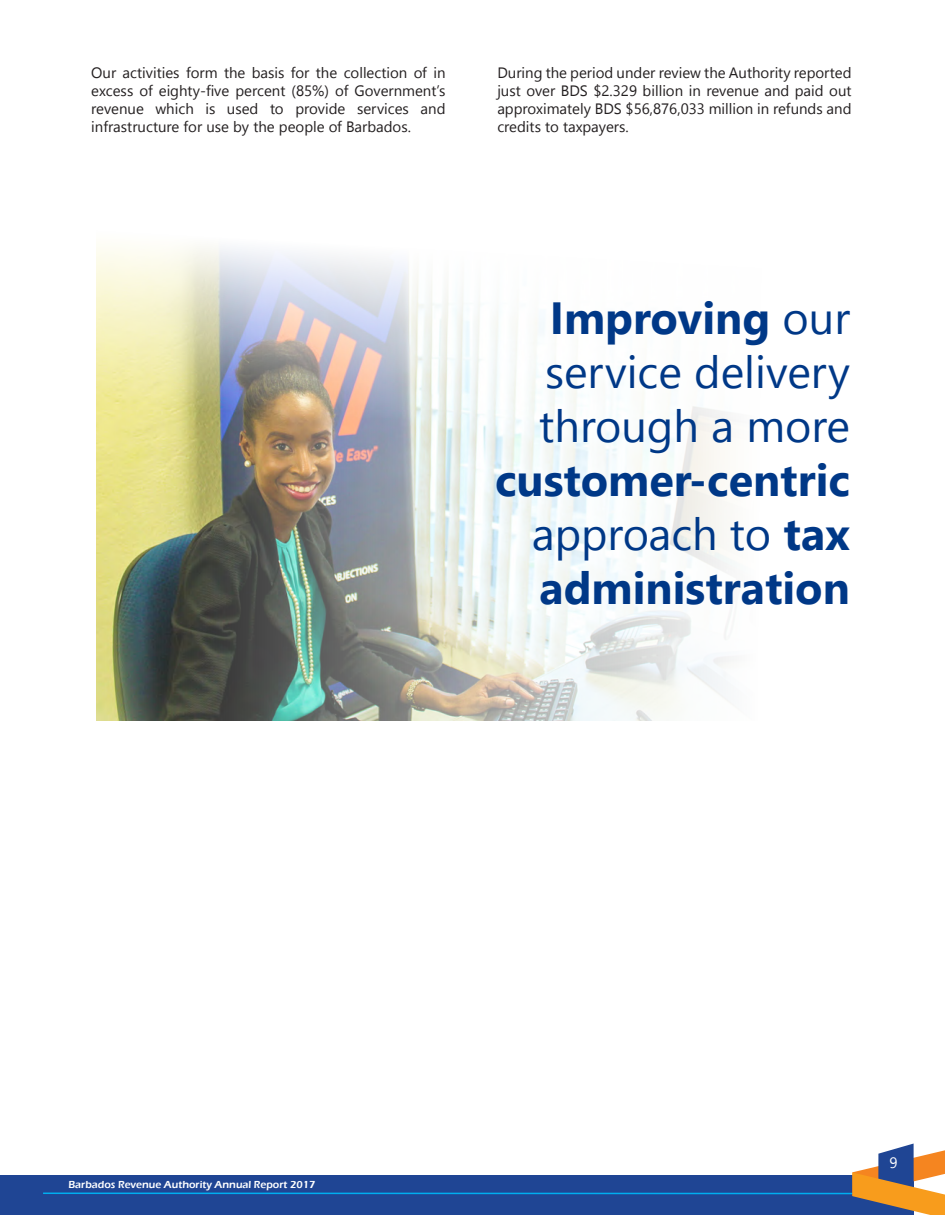
<style>
.page{position:relative;width:945px;height:1215px;background:#fff}
.page>*{position:absolute;margin:0;border:0;box-sizing:border-box;transform-origin:0 0}
.t1{font:700 45px/54px "Nirmala UI";color:#003887;text-align:right}
.t2{font:15px/18px "Nirmala UI";color:#231f20;text-align:justify}
.t3{font:15px "Nirmala UI";color:#fff}
.t4{font:600 10.5px "Eras ITC";color:#fff}
.s1{font-weight:400}
</style>
<div class="page">
<div style="left:0;top:1176px;width:14px;height:39px;background:#1f4594"></div>
<div style="left:14px;top:1176px;width:900px;height:39px;background:#1f4594"></div>
<hr style="left:43px;top:1193px;width:810px;height:1px;background:#00aeef">
<svg style="left:852px;top:1144px;width:93px;height:71px"></svg>
<img style="left:96px;top:420px;width:636px;height:301px">
<svg style="left:96px;top:245px;width:635px;height:175px"></svg>
<p class="t2" style="left:91px;top:63px;width:356px">Our activities form the basis for the collection of in excess of eighty-five percent (85%) of Government’s revenue which is used to provide services and infrastructure for use by the people of Barbados.</p>
<p class="t2" style="left:497px;top:63px;width:356px">During the period under review the Authority reported just over BDS $2.329 billion in revenue and paid out approximately BDS $56,876,033 million in refunds and credits to taxpayers.</p>
<p class="t1" style="left:495px;top:287px;width:357px">Improving <span class="s1">our service delivery through a more </span>customer-centric <span class="s1">approach to</span> tax administration</p>
<p class="t4" style="left:68px;top:1179px;width:249px">Barbados Revenue Authority Annual Report 2017</p>
<p class="t3" style="left:889px;top:1150px;width:10px">9</p>
</div>
